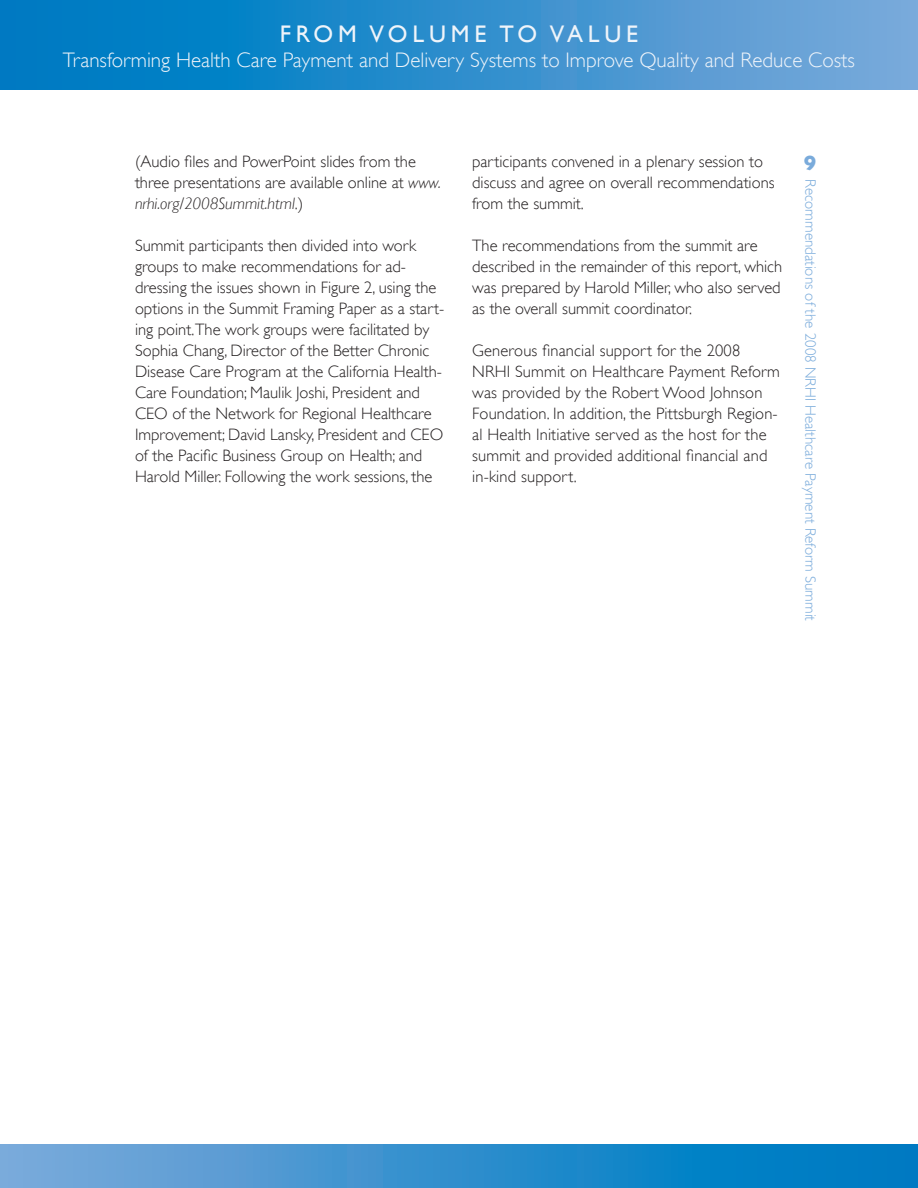
<style>
.page{position:relative;width:918px;height:1188px;background:#fff}
.page>*{position:absolute;margin:0;border:0;box-sizing:border-box;transform-origin:0 0}
.t1{font:24px "Gill Sans";letter-spacing:.2em;color:#eff4fa}
.t2{font:300 21px "Gill Sans";color:#eff4fa}
.t3{font:300 16.5px/21px "Gill Sans";color:#231f20}
.t4{font:300 15px "Gill Sans";color:#7aabdb}
.s1{font-style:italic}
</style>
<div class="page">
<div style="left:1px;top:0;width:917px;height:90px;background:linear-gradient(to right,#0076c0,#79a8da)"></div>
<div style="left:1px;top:1144px;width:917px;height:44px;background:linear-gradient(to right,#7aa9da,#0076c0)"></div>
<h1 class="t1" style="left:280px;top:20px;width:360px">FROM VOLUME TO VALUE</h1>
<p class="t2" style="left:63px;top:48px;width:794px">Transforming Health Care Payment and Delivery Systems to Improve Quality and Reduce Costs</p>
<p class="t3" style="left:135px;top:151px;width:307px">(Audio files and PowerPoint slides from the three presentations are available online at <span class="s1">www. nrhi.org/2008Summit.html</span>.)</p>
<p class="t3" style="left:135px;top:235px;width:311px">Summit participants then divided into work groups to make recommendations for ad&shy;dressing the issues shown in Figure 2, using the options in the Summit Framing Paper as a start&shy;ing point.The work groups were facilitated by Sophia Chang, Director of the Better Chronic Disease Care Program at the California Health-Care Foundation; Maulik Joshi, President and CEO of the Network for Regional Healthcare Improvement; David Lansky, President and CEO of the Pacific Business Group on Health; and Harold Miller. Following the work sessions, the</p>
<p class="t3" style="left:472px;top:151px;width:304px">participants convened in a plenary session to discuss and agree on overall recommendations from the summit.</p>
<p class="t3" style="left:472px;top:235px;width:312px">The recommendations from the summit are described in the remainder of this report, which was prepared by Harold Miller, who also served as the overall summit coordinator.</p>
<p class="t3" style="left:472px;top:340px;width:309px">Generous financial support for the 2008<br>NRHI Summit on Healthcare Payment Reform was provided by the Robert Wood Johnson Foundation. In addition, the Pittsburgh Region&shy;al Health Initiative served as the host for the summit and provided additional financial and in-kind support.</p>
<p class="t4" style="left:819px;top:179px;width:443px;rotate:90deg">Recommendations of the 2008 NRHI Healthcare Payment Reform Summit</p>
</div>
